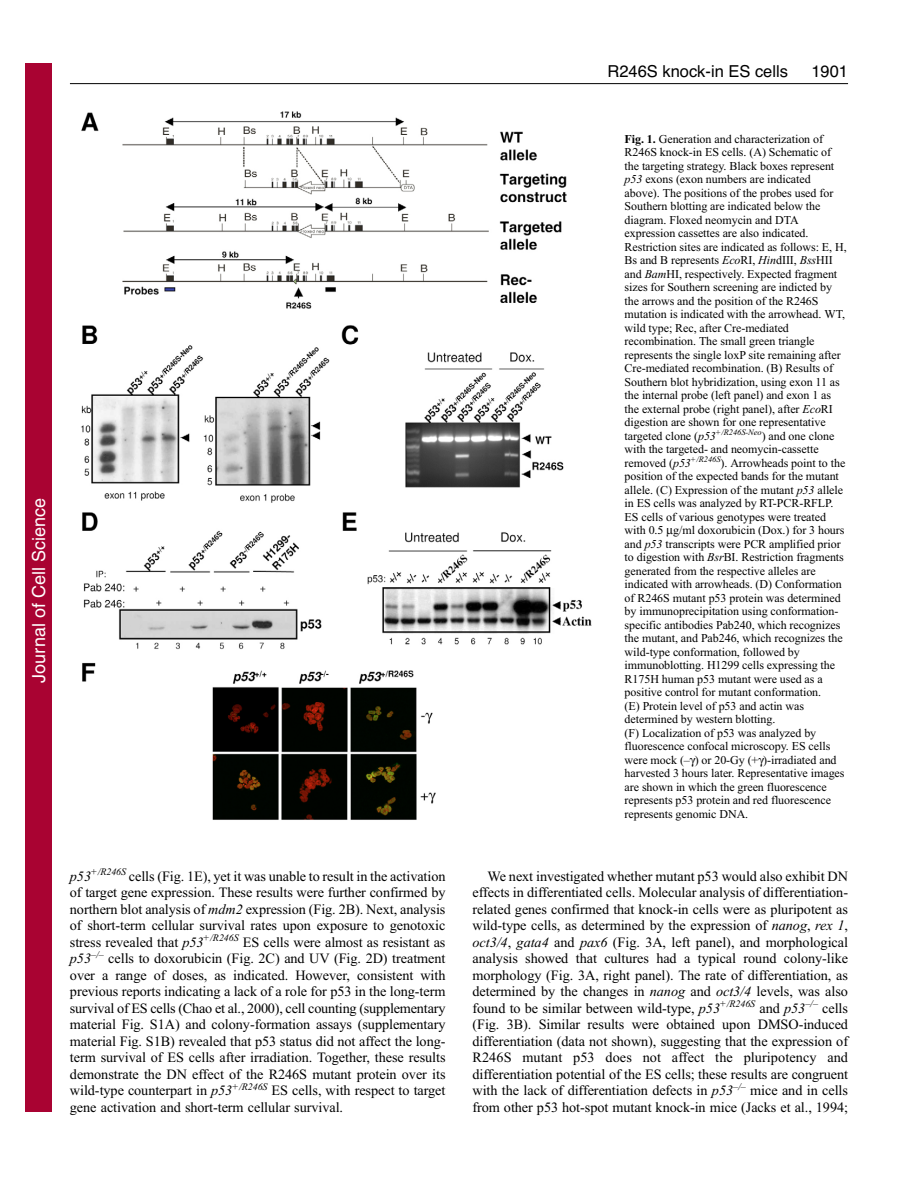
<style>
.page{position:relative;width:918px;height:1188px;background:#fff}
.page>*{position:absolute;margin:0;border:0;box-sizing:border-box;transform-origin:0 0}
.t1{font:18px "Helvetica";color:#fff}
.t2{font:16.5px "Helvetica";color:#000}
.t3{font:14.25px/16.5px "Times New Roman";letter-spacing:-.005em;color:#000;text-align:justify}
.t4{font:12px/13.5px "Times New Roman";letter-spacing:-.005em;color:#000}
.s1{font-weight:700}
.s2{font-style:italic}
</style>
<div class="page">
<hr style="left:70px;top:83px;width:778px;height:1px;background:#000">
<img style="left:81px;top:111px;width:511px;height:709px">
<div style="left:26px;top:64px;width:26px;height:1048px;background:#a90332"></div>
<h1 class="t1" style="left:28px;top:683px;width:186px;rotate:-90deg">Journal of Cell Science</h1>
<h2 class="t2" style="left:607px;top:65px;width:182px">R246S knock-in ES cells</h2>
<h2 class="t2" style="left:811px;top:65px;width:38px">1901</h2>
<p class="t4" style="left:625px;top:133px;width:224px"><span class="s1">Fig. 1.</span> Generation and characterization of R246S knock-in ES cells. (A) Schematic of the targeting strategy. Black boxes represent <span class="s2">p53</span> exons (exon numbers are indicated above). The positions of the probes used for Southern blotting are indicated below the diagram. Floxed neomycin and DTA expression cassettes are also indicated.<br>Restriction sites are indicated as follows: E, H, Bs and B represents <span class="s2">Eco</span>RI, <span class="s2">Hin</span>dIII, <span class="s2">Bss</span>HII and <span class="s2">Bam</span>HI, respectively. Expected fragment sizes for Southern screening are indicted by the arrows and the position of the R246S mutation is indicated with the arrowhead. WT, wild type; Rec, after Cre-mediated recombination. The small green triangle represents the single loxP site remaining after Cre-mediated recombination. (B) Results of Southern blot hybridization, using exon 11 as the internal probe (left panel) and exon 1 as the external probe (right panel), after <span class="s2">Eco</span>RI digestion are shown for one representative targeted clone (<span class="s2">p53</span><sup>+/R246S-Neo</sup>) and one clone with the targeted- and neomycin-cassette removed (<span class="s2">p53</span><sup>+/R246S</sup>). Arrowheads point to the position of the expected bands for the mutant allele. (C) Expression of the mutant <span class="s2">p53</span> allele in ES cells was analyzed by RT-PCR-RFLP.<br>ES cells of various genotypes were treated with 0.5 g/ml doxorubicin (Dox.) for 3 hours and <span class="s2">p53</span> transcripts were PCR amplified prior to digestion with <span class="s2">Bsr</span>BI. Restriction fragments generated from the respective alleles are indicated with arrowheads. (D) Conformation of R246S mutant p53 protein was determined by immunoprecipitation using conformation&shy;specific antibodies Pab240, which recognizes the mutant, and Pab246, which recognizes the wild-type conformation, followed by immunoblotting. H1299 cells expressing the R175H human p53 mutant were used as a positive control for mutant conformation.<br>(E) Protein level of p53 and actin was determined by western blotting.<br>(F) Localization of p53 was analyzed by fluorescence confocal microscopy. ES cells were mock (– ) or 20-Gy (+ )-irradiated and harvested 3 hours later. Representative images are shown in which the green fluorescence represents p53 protein and red fluorescence represents genomic DNA.</p>
<p class="t3" style="left:70px;top:869px;width:377px"><span class="s2">p53</span><sup>+/R246S</sup> cells (Fig. 1E), yet it was unable to result in the activation of target gene expression. These results were further confirmed by northern blot analysis of <span class="s2">mdm2</span> expression (Fig. 2B). Next, analysis of short-term cellular survival rates upon exposure to genotoxic stress revealed that <span class="s2">p53</span><sup>+/R246S</sup> ES cells were almost as resistant as <span class="s2">p53</span><sup>–/–</sup> cells to doxorubicin (Fig. 2C) and UV (Fig. 2D) treatment over a range of doses, as indicated. However, consistent with previous reports indicating a lack of a role for p53 in the long-term survival of ES cells (Chao et al., 2000), cell counting (supplementary material Fig. S1A) and colony-formation assays (supplementary material Fig. S1B) revealed that p53 status did not affect the long&shy;term survival of ES cells after irradiation. Together, these results demonstrate the DN effect of the R246S mutant protein over its wild-type counterpart in <span class="s2">p53</span><sup>+/R246S</sup> ES cells, with respect to target gene activation and short-term cellular survival.</p>
<p class="t3" style="left:472px;top:869px;width:377px;text-indent:15px">We next investigated whether mutant p53 would also exhibit DN effects in differentiated cells. Molecular analysis of differentiation&shy;related genes confirmed that knock-in cells were as pluripotent as wild-type cells, as determined by the expression of <span class="s2">nanog</span>, <span class="s2">rex 1</span>, <span class="s2">oct3/4</span>, <span class="s2">gata4</span> and <span class="s2">pax6</span> (Fig. 3A, left panel), and morphological analysis showed that cultures had a typical round colony-like morphology (Fig. 3A, right panel). The rate of differentiation, as determined by the changes in <span class="s2">nanog</span> and <span class="s2">oct3/4</span> levels, was also found to be similar between wild-type, <span class="s2">p53</span><sup>+/R246S</sup> and <span class="s2">p53</span><sup>–/–</sup> cells (Fig. 3B). Similar results were obtained upon DMSO-induced differentiation (data not shown), suggesting that the expression of R246S mutant p53 does not affect the pluripotency and differentiation potential of the ES cells; these results are congruent with the lack of differentiation defects in <span class="s2">p53</span><sup>–/–</sup> mice and in cells from other p53 hot-spot mutant knock-in mice (Jacks et al., 1994;</p>
</div>
